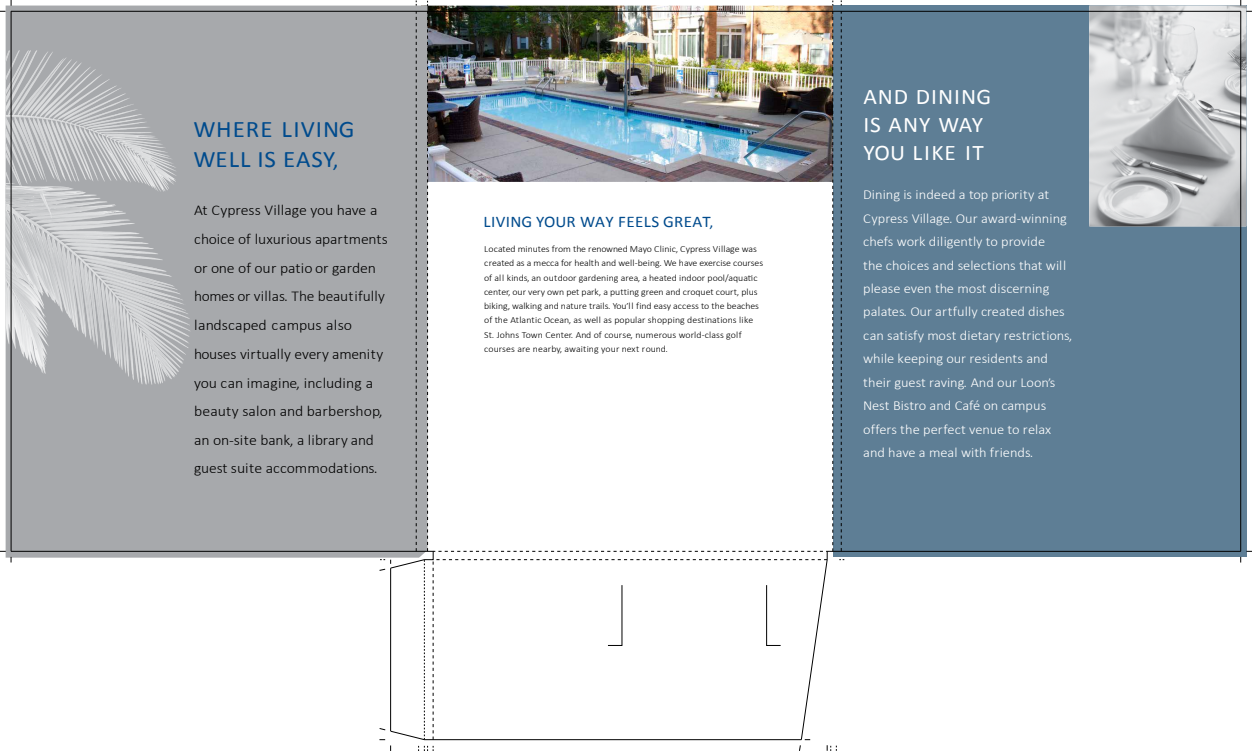
<style>
.page{position:relative;width:1252px;height:751px;background:#fff}
.page>*{position:absolute;margin:0;border:0;box-sizing:border-box;transform-origin:0 0}
.t1{font:23.75px/29.4px "Calibri";letter-spacing:.04em;color:#004b8d;scale:1.05 1}
.t2{font:22.31px/27.8px "Calibri";letter-spacing:.04em;color:#fff;scale:1.05 1}
.t3{font:16.25px "Calibri";letter-spacing:.02em;color:#004b8d;scale:1.05 1}
.t4{font:300 15px/28.7px "Calibri";color:#000;scale:1.05 1}
.t5{font:300 13.75px/23.4px "Calibri";color:#fff;scale:1.05 1}
.t6{font:300 9.38px/14.2px "Calibri";color:#000;scale:1.05 1}
.s1{font-size:21.88px}
.s2{font-size:15px}
.s3{font-size:8.75px}
.s4{font-size:12.5px}
</style>
<div class="page">
<div style="left:6px;top:6px;width:373px;height:552px;background:#a7a9ac"></div>
<img style="left:6px;top:50px;width:185px;height:335px">
<div style="left:833px;top:6px;width:413px;height:551px;background:#5e7e95"></div>
<img style="left:1089px;top:6px;width:157px;height:220px">
<hr style="left:11px;top:551px;width:422px;height:1px;background:#000">
<svg style="left:0;top:551px;width:12px;height:11px"></svg>
<hr style="left:11px;top:11px;width:1px;height:540px;background:#000">
<hr style="left:11px;top:11px;width:1229px;height:1px;background:#000">
<svg style="left:1240px;top:0;width:12px;height:12px"></svg>
<hr style="left:1240px;top:11px;width:1px;height:540px;background:#000">
<svg style="left:1240px;top:551px;width:12px;height:12px"></svg>
<hr style="left:829px;top:551px;width:411px;height:1px;background:#000">
<img style="left:379px;top:0;width:465px;height:751px">
<h1 class="t1" style="left:193px;top:115px;width:155px">WHERE LIVING<br>WELL IS EASY<span class="s1">,</span></h1>
<p class="t4" style="left:194px;top:195px;width:186px">At Cypress Village you have a choice of luxurious apartments or one of our patio or garden homes or villas. The beautifully landscaped campus also houses virtually every amenity you can imagine, including a beauty salon and barbershop, an on-site bank, a library and guest suite accommodations.</p>
<h3 class="t3" style="left:483px;top:211px;width:220px">LIVING YOUR WAY FEELS GREAT<span class="s2">,</span></h3>
<p class="t6" style="left:484px;top:242px;width:267px">Located minutes from the renowned Mayo Clinic, Cypress Village was created as a mecca for health and well-being. We have exercise courses of all kinds, an outdoor gardening area, a heated indoor pool/aquatic center, our very own pet park, a putting green and croquet court, plus biking, walking and nature trails. You<span class="s3">’</span>ll find easy access to the beaches of the Atlantic Ocean, as well as popular shopping destinations like St. Johns Town Center. And of course, numerous world-class golf courses are nearby, awaiting your next round.</p>
<h2 class="t2" style="left:863px;top:83px;width:123px">AND DINING<br>IS ANY WAY<br>YOU LIKE IT</h2>
<p class="t5" style="left:863px;top:182px;width:201px">Dining is indeed a top priority at Cypress Village. Our award-winning chefs work diligently to provide<br>the choices and selections that will please even the most discerning palates. Our artfully created dishes can satisfy most dietary restrictions, while keeping our residents and their guest raving. And our Loon<span class="s4">’</span>s Nest Bistro and Café on campus offers the perfect venue to relax and have a meal with friends.</p>
</div>
